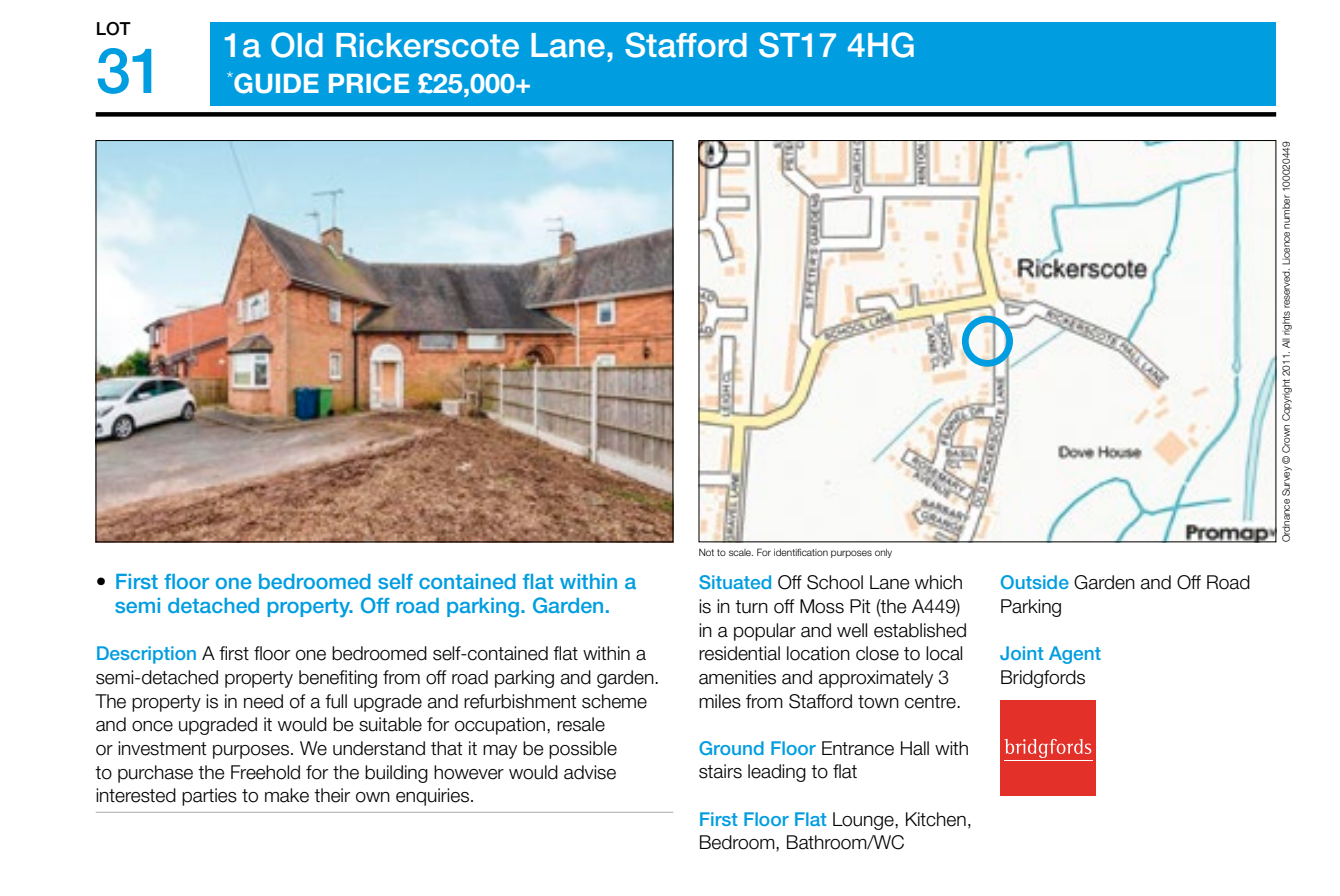
<style>
.page{position:relative;width:1340px;height:896px;background:#fff}
.page>*{position:absolute;margin:0;border:0;box-sizing:border-box;transform-origin:0 0}
.t1{font:500 63px "Helvetica Neue LT Std";color:#009de0}
.t2{font:500 33.75px "Helvetica Neue LT Std";color:#fff}
.t3{font:700 27px "Helvetica Neue LT Std";color:#fff}
.t4{font:500 21.38px/23.6px "Helvetica Neue LT Std";color:#009de0;text-align:center}
.t5{font:300 19.12px/23.6px "Helvetica Neue LT Std";color:#000}
.t6{font:500 19.12px "Helvetica Neue LT Std";color:#009de0}
.t7{font:500 18px "Helvetica Neue LT Std";color:#000}
.t8{font:300 10.12px "Helvetica Neue LT Std";color:#000}
.s1{color:#000}
.s2{font-weight:500;color:#009de0}
</style>
<div class="page">
<div style="left:210px;top:22px;width:1066px;height:83px;background:#009de0"></div>
<div style="left:96px;top:112px;width:1180px;height:5px;background:#000"></div>
<img style="left:98px;top:142px;width:573px;height:398px">
<img style="left:700px;top:142px;width:574px;height:398px">
<hr style="left:96px;top:811px;width:577px;height:1px;background:#b1b3b4">
<div style="left:1000px;top:700px;width:95px;height:95px;background:#e3312a"></div>
<svg style="left:1004px;top:738px;width:87px;height:19px"></svg>
<hr style="left:1004px;top:760px;width:88px;height:1px;background:#fff">
<div style="left:961px;top:315px;width:51px;height:51px;border:7px solid #009de0;border-radius:50%"></div>
<p class="t7" style="left:96px;top:18px;width:36px">LOT</p>
<h1 class="t1" style="left:96px;top:33px;width:70px">31</h1>
<h2 class="t2" style="left:223px;top:25px;width:694px">1a Old Rickerscote Lane, Stafford ST17 4HG</h2>
<h3 class="t3" style="left:226px;top:67px;width:306px"><sup>*</sup>GUIDE PRICE £25,000+</h3>
<p class="t4" style="left:96px;top:569px;width:542px"><span class="s1">•</span> First floor one bedroomed self contained flat within a semi detached property. Off road parking. Garden.</p>
<p class="t5" style="left:96px;top:641px;width:565px"><span class="s2">Description</span> A first floor one bedroomed self-contained flat within a semi-detached property benefiting from off road parking and garden.<br>The property is in need of a full upgrade and refurbishment scheme and once upgraded it would be suitable for occupation, resale<br>or investment purposes. We understand that it may be possible<br>to purchase the Freehold for the building however would advise interested parties to make their own enquiries.</p>
<p class="t8" style="left:698px;top:546px;width:195px">Not to scale. For identification purposes only</p>
<p class="t5" style="left:698px;top:570px;width:270px"><span class="s2">Situated</span> Off School Lane which is in turn off Moss Pit (the A449) in a popular and well established residential location close to local amenities and approximately 3 miles from Stafford town centre.</p>
<p class="t5" style="left:698px;top:735px;width:272px"><span class="s2">Ground Floor</span> Entrance Hall with stairs leading to flat</p>
<p class="t5" style="left:698px;top:806px;width:275px"><span class="s2">First Floor Flat</span> Lounge, Kitchen,<br>Bedroom, Bathroom/WC</p>
<p class="t5" style="left:1000px;top:570px;width:252px"><span class="s2">Outside</span> Garden and Off Road<br>Parking</p>
<p class="t6" style="left:1000px;top:642px;width:102px">Joint Agent</p>
<p class="t5" style="left:1000px;top:664px;width:87px">Bridgfords</p>
<p class="t8" style="left:1279px;top:542px;width:402px;rotate:-90deg">Ordnance Survey © Crown Copyright 2011. All rights reserved. Licence number 100020449</p>
</div>
